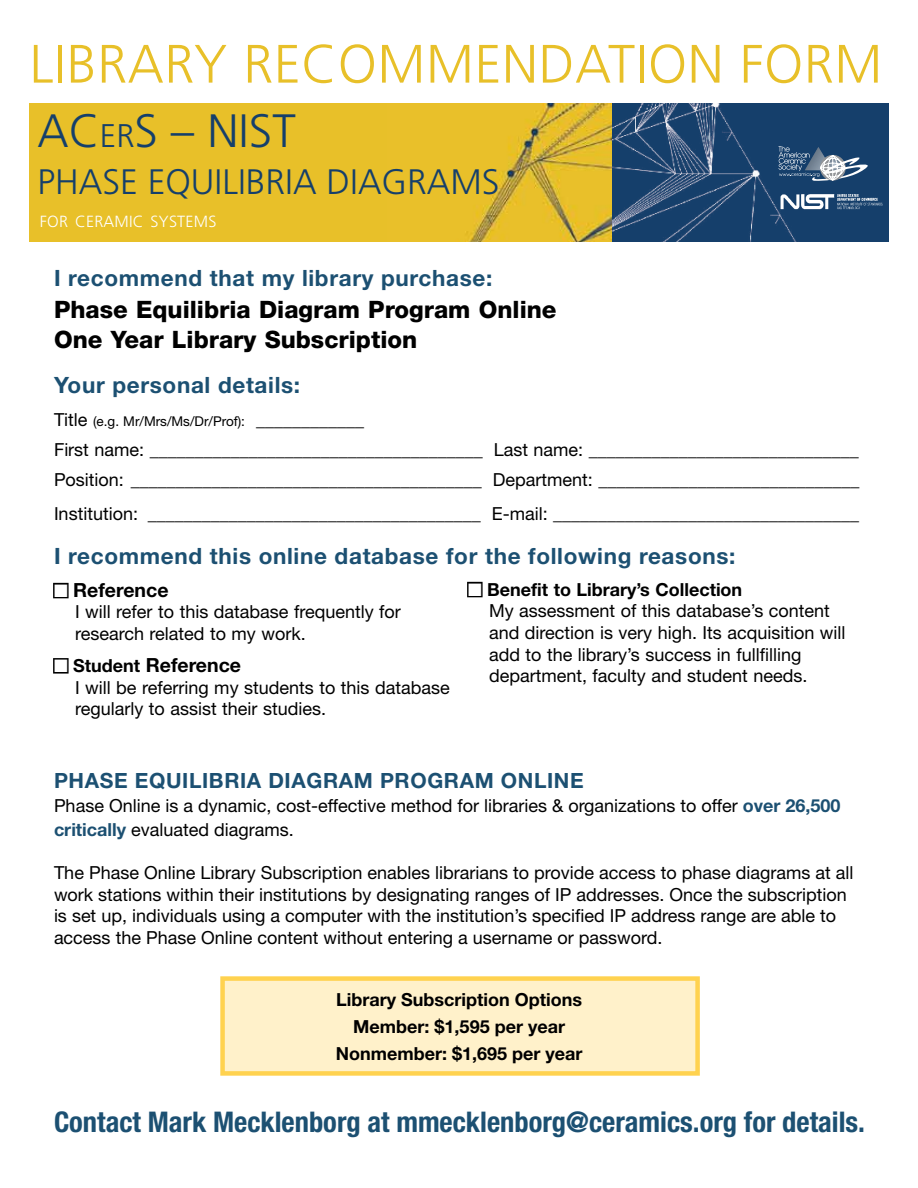
<style>
.page{position:relative;width:918px;height:1188px;background:#fff}
.page>*{position:absolute;margin:0;border:0;box-sizing:border-box;transform-origin:0 0}
.t1{font:300 54px "Frutiger";letter-spacing:.01em;color:#e8c029}
.t2{font:300 46.8px "Frutiger";color:#153f6b}
.t3{font:300 35.4px "Frutiger";color:#153f6b}
.t4{font:700 condensed 28.5px "Helvetica Neue";color:#1c5072}
.t5{font:800 24px/30px "Helvetica Neue";color:#000}
.t6{font:700 22.5px "Helvetica Neue";letter-spacing:.03em;color:#1c5072}
.t7{font:700 21px "Helvetica Neue";letter-spacing:.03em;color:#1c5072}
.t8{font:700 19.5px "Helvetica Neue";color:#000}
.t9{font:18px/21.6px "Helvetica Neue";color:#000}
.t10{font:700 18px/27px "Helvetica Neue";color:#000;text-align:center}
.t11{font:300 16.2px "Frutiger";letter-spacing:.015em;color:#fff}
.t12{font:13.5px "Helvetica Neue";color:#000}
.s1{font-size:32.7px}
.s2{font-size:18px}
.s3{color:#fff}
.s4{font-weight:700}
.s5{font-weight:700;color:#1c5072}
</style>
<div class="page">
<div style="left:53px;top:583px;width:16px;height:15px;border:3px solid #000"></div>
<div style="left:53px;top:658px;width:16px;height:16px;border:3px solid #000"></div>
<div style="left:467px;top:582px;width:16px;height:15px;border:3px solid #000"></div>
<div style="left:220px;top:976px;width:480px;height:100px;background:#fff1ca;border:4px solid #ffd24f"></div>
<div style="left:30px;top:103px;width:714px;height:138px;background:#e8c029"></div>
<img style="left:469px;top:103px;width:143px;height:138px">
<div style="left:612px;top:103px;width:277px;height:138px;background:#153f6b"></div>
<img style="left:612px;top:103px;width:184px;height:138px">
<img style="left:780px;top:193px;width:103px;height:17px">
<svg style="left:778px;top:146px;width:90px;height:35px"></svg>
<h1 class="t1" style="left:30px;top:33px;width:854px">LIBRARY RECOMMENDATION FORM</h1>
<h2 class="t2" style="left:38px;top:105px;width:260px">AC<span class="s1">ER</span>S – NIST</h2>
<h3 class="t3" style="left:38px;top:162px;width:463px">PHASE EQUILIBRIA DIAGRAMS</h3>
<p class="t11" style="left:40px;top:212px;width:178px">FOR CERAMIC SYSTEMS</p>
<p class="t6" style="left:54px;top:264px;width:440px">I recommend that my library purchase:</p>
<h3 class="t5" style="left:54px;top:294px;width:504px">Phase Equilibria Diagram Program Online<br>One Year Library Subscription</h3>
<p class="t6" style="left:54px;top:371px;width:248px">Your personal details:</p>
<p class="t12" style="left:54px;top:413px;width:312px"><span class="s2">Title</span> (e.g. Mr/Mrs/Ms/Dr/Prof): <span class="s2">____________</span></p>
<p class="t9" style="left:54px;top:434px;width:807px;line-height:30.3px">First name: _____________________________________ Last name: ______________________________<br>Position: _______________________________________ Department: _____________________________</p>
<p class="t9" style="left:54px;top:502px;width:807px">Institution: _____________________________________ E-mail: __________________________________</p>
<p class="t6" style="left:54px;top:543px;width:683px">I recommend this online database for the following reasons:</p>
<p class="t8" style="left:54px;top:578px;width:116px"><span class="s3">■</span> Reference</p>
<p class="t9" style="left:75px;top:601px;width:327px">I will refer to this database frequently for research related to my work.</p>
<p class="t8" style="left:54px;top:653px;width:189px"><span class="s3">■</span> <span class="s2">Student</span> Reference</p>
<p class="t9" style="left:75px;top:676px;width:376px">I will be referring my students to this database regularly to assist their studies.</p>
<p class="t9" style="left:489px;top:578px;width:358px;text-indent:-21px"><span class="s3">■</span> <span class="s4">Benefit to Library’s Collection<br></span>My assessment of this database’s content and direction is very high. Its acquisition will add to the library’s success in fullfilling department, faculty and student needs.</p>
<p class="t7" style="left:54px;top:768px;width:531px">PHASE EQUILIBRIA DIAGRAM PROGRAM ONLINE</p>
<p class="t9" style="left:54px;top:793px;width:788px;line-height:24px">Phase Online is a dynamic, cost-effective method for libraries &amp; organizations to offer <span class="s5">over 26,500 critically</span> evaluated diagrams.</p>
<p class="t9" style="left:54px;top:862px;width:801px">The Phase Online Library Subscription enables librarians to provide access to phase diagrams at all work stations within their institutions by designating ranges of IP addresses. Once the subscription is set up, individuals using a computer with the institution’s specified IP address range are able to access the Phase Online content without entering a username or password.</p>
<p class="t10" style="left:336px;top:985px;width:248px">Library Subscription Options<br>Member: $1,595 per year<br>Nonmember: $1,695 per year</p>
<h3 class="t4" style="left:54px;top:1105px;width:813px">Contact Mark Mecklenborg at mmecklenborg@ceramics.org for details.</h3>
</div>
